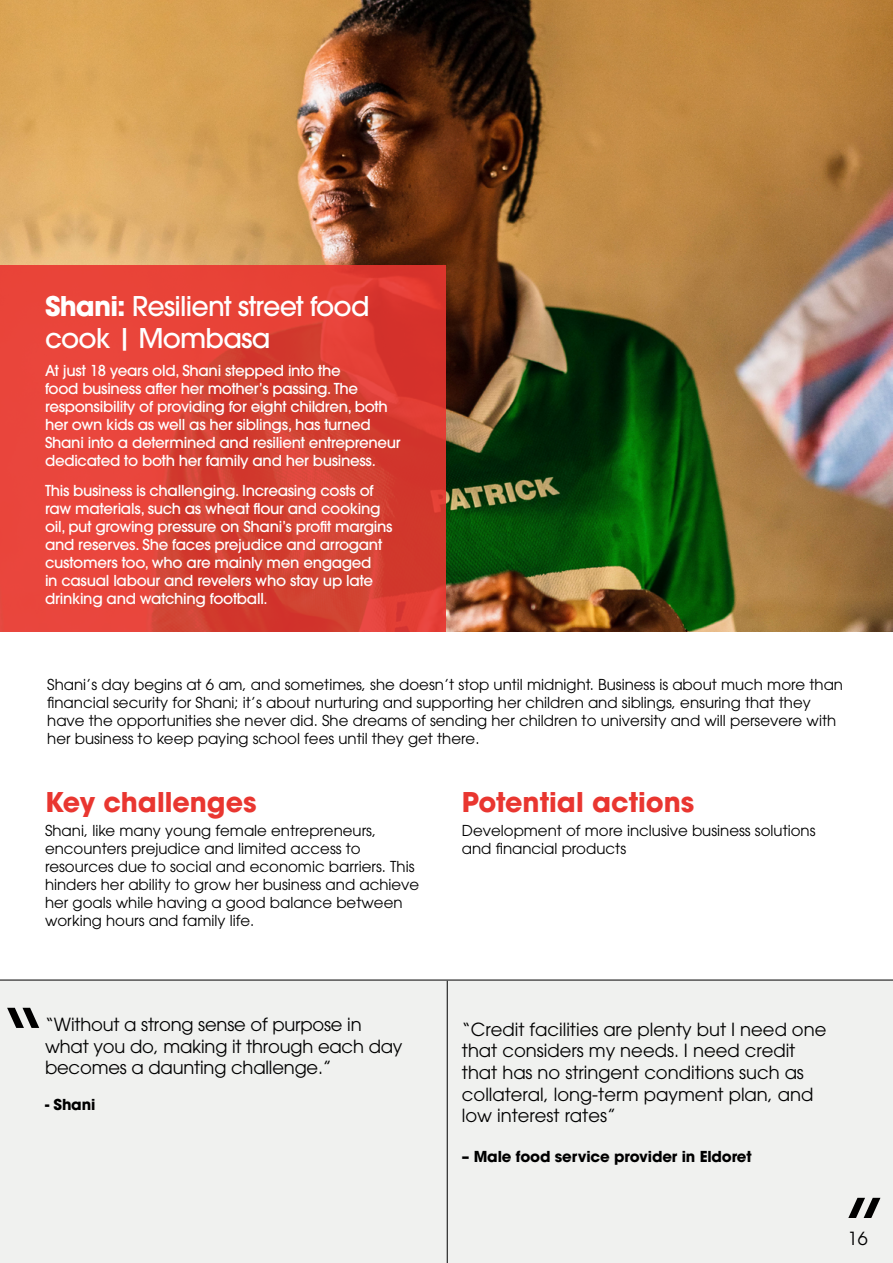
<style>
.page{position:relative;width:893px;height:1263px;background:#fff}
.page>*{position:absolute;margin:0;border:0;box-sizing:border-box;transform-origin:0 0}
.t1{font:500 27px/32.4px "ITC Avant Garde Pro";letter-spacing:-.03em;color:#fff}
.t2{font:700 27px "ITC Avant Garde Pro";color:#e93630}
.t3{font:18px/21.6px "ITC Avant Garde Pro";color:#000}
.t4{font:15px/18px "ITC Avant Garde Pro";color:#000}
.t5{font:500 15px/18px "ITC Avant Garde Pro";letter-spacing:-.02em;color:#fff}
.t6{font:700 15px "ITC Avant Garde Pro";letter-spacing:-.01em;color:#000}
.s1{font-weight:700}
</style>
<div class="page">
<img style="left:0;top:0;width:893px;height:631px">
<svg style="left:0;top:265px;width:446px;height:366px;background:#de4035"></svg>
<div style="left:0;top:981px;width:893px;height:282px;background:#f0f1ef"></div>
<svg style="left:7px;top:1008px;width:32px;height:20px"></svg>
<hr style="left:447px;top:981px;width:1px;height:282px;background:#000">
<svg style="left:848px;top:1198px;width:32px;height:20px"></svg>
<hr style="left:0;top:980px;width:893px;height:1px;background:#000">
<h1 class="t1" style="left:45px;top:289px;width:326px"><span class="s1">Shani:</span> Resilient street food cook | Mombasa</h1>
<p class="t5" style="left:45px;top:361px;width:357px">At just 18 years old, Shani stepped into the<br>food business after her mother’s passing. The responsibility of providing for eight children, both her own kids as well as her siblings, has turned Shani into a determined and resilient entrepreneur dedicated to both her family and her business.</p>
<p class="t5" style="left:45px;top:481px;width:349px">This business is challenging. Increasing costs of raw materials, such as wheat flour and cooking oil, put growing pressure on Shani’s profit margins and reserves. She faces prejudice and arrogant customers too, who are mainly men engaged<br>in casual labour and revelers who stay up late drinking and watching football.</p>
<p class="t4" style="left:47px;top:676px;width:797px">Shani’s day begins at 6 am, and sometimes, she doesn’t stop until midnight. Business is about much more than financial security for Shani; it’s about nurturing and supporting her children and siblings, ensuring that they have the opportunities she never did. She dreams of sending her children to university and will persevere with her business to keep paying school fees until they get there.</p>
<h1 class="t2" style="left:45px;top:784px;width:213px">Key challenges</h1>
<h1 class="t2" style="left:462px;top:784px;width:234px">Potential actions</h1>
<p class="t4" style="left:45px;top:821px;width:376px">Shani, like many young female entrepreneurs, encounters prejudice and limited access to resources due to social and economic barriers. This hinders her ability to grow her business and achieve her goals while having a good balance between working hours and family life.</p>
<p class="t4" style="left:462px;top:821px;width:355px">Development of more inclusive business solutions and financial products</p>
<p class="t3" style="left:45px;top:1013px;width:359px">“Without a strong sense of purpose in what you do, making it through each day becomes a daunting challenge.”</p>
<p class="t6" style="left:45px;top:1095px;width:52px">- Shani</p>
<p class="t3" style="left:462px;top:1018px;width:366px">“Credit facilities are plenty but I need one that considers my needs. I need credit that has no stringent conditions such as collateral, long-term payment plan, and low interest rates”</p>
<p class="t6" style="left:462px;top:1146px;width:291px">– Male food service provider in Eldoret</p>
<p class="t3" style="left:848px;top:1227px;width:21px">16</p>
</div>
